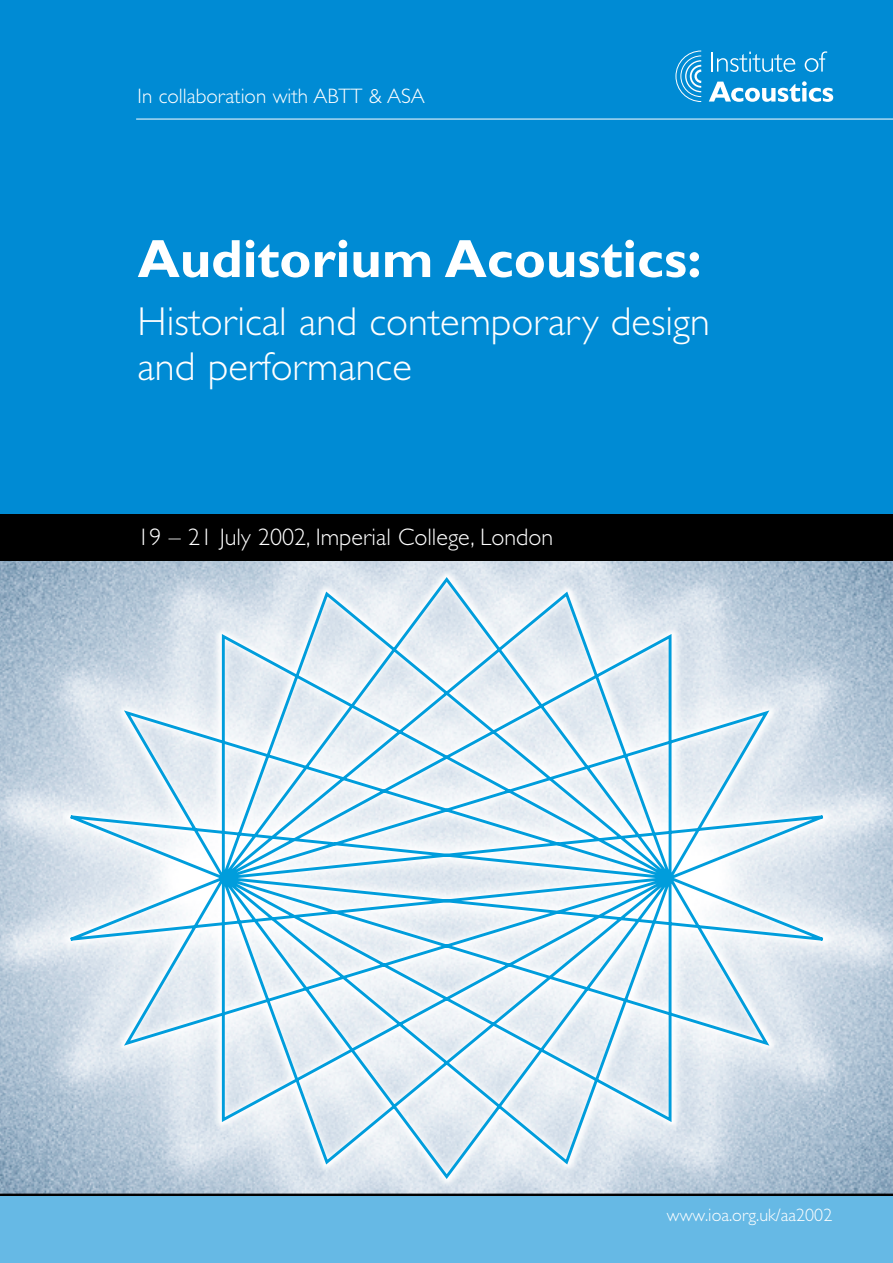
<style>
.page{position:relative;width:893px;height:1263px;background:#fff}
.page>*{position:absolute;margin:0;border:0;box-sizing:border-box;transform-origin:0 0}
.t1{font:700 54px "Gill Sans";color:#fff}
.t2{font:300 40.5px/45px "Gill Sans";color:#fff}
.t3{font:300 24px "Gill Sans";color:#fff}
.t4{font:300 21px "Gill Sans";color:#fff}
.t5{font:300 18px "Gill Sans";color:#fff}
</style>
<div class="page">
<div style="left:0;top:0;width:892px;height:1263px;background:#008bd4"></div>
<img style="left:0;top:561px;width:892px;height:633px">
<svg style="left:51px;top:575px;width:791px;height:606px;background:#cfe2ee"></svg>
<svg style="left:675px;top:51px;width:158px;height:51px"></svg>
<hr style="left:136px;top:119px;width:756px;height:1px;background:#fff">
<div style="left:0;top:1195px;width:892px;height:68px;background:#66b9e5"></div>
<div style="left:0;top:514px;width:892px;height:47px;background:#000"></div>
<hr style="left:0;top:1194px;width:892px;height:2px;background:#000">
<p class="t4" style="left:138px;top:89px;width:289px">In collaboration with ABTT &amp; ASA</p>
<h1 class="t1" style="left:138px;top:240px;width:565px">Auditorium Acoustics:</h1>
<p class="t2" style="left:138px;top:303px;width:574px">Historical and contemporary design and performance</p>
<p class="t3" style="left:138px;top:529px;width:417px">19 – 21 July 2002, Imperial College, London</p>
<p class="t5" style="left:667px;top:1209px;width:167px">www.ioa.org.uk/aa2002</p>
</div>
